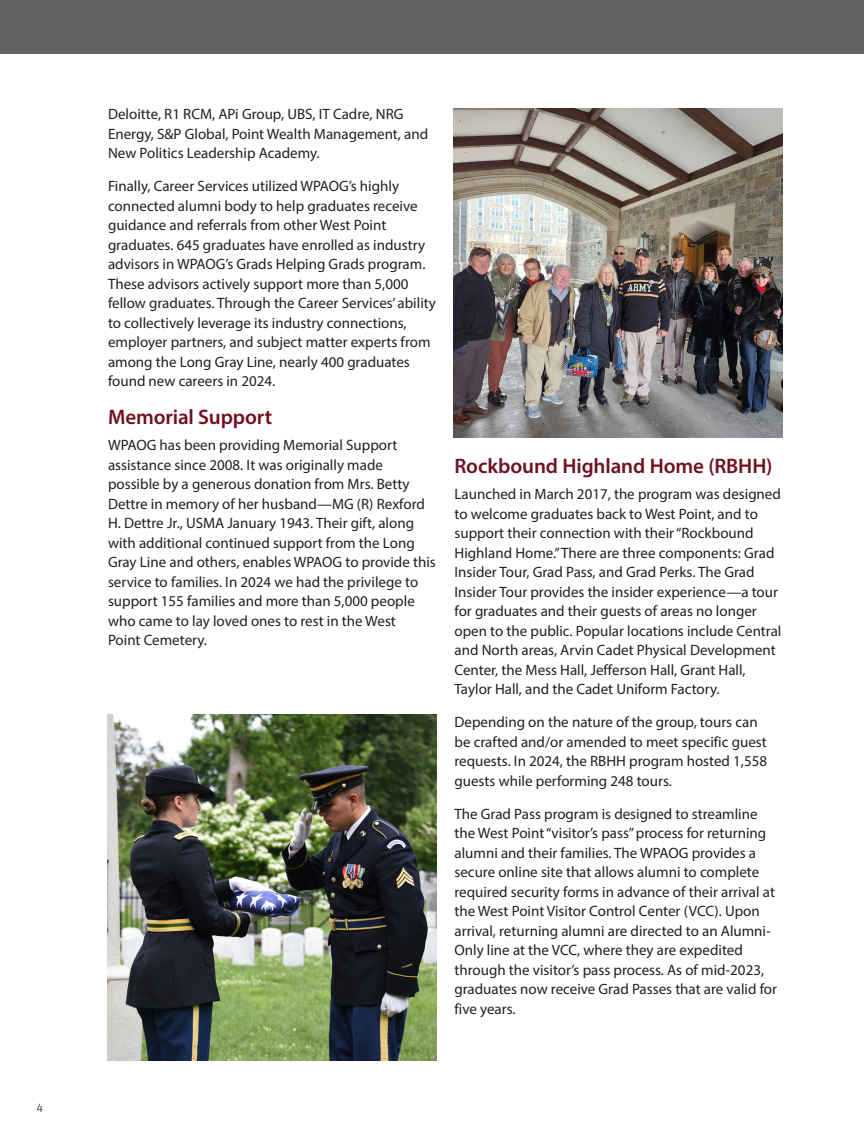
<style>
.page{position:relative;width:864px;height:1134px;background:#fff}
.page>*{position:absolute;margin:0;border:0;box-sizing:border-box;transform-origin:0 0}
.Body_copy_para_style{font:600 21px "Myriad Pro";letter-spacing:-.005em;color:#6f1122}
.Body_copy_para_style-2{font:15px/19.5px "Myriad Pro";color:#231f20}
.t1{font:300 12px "Unit Pro";color:#231f20}
</style>
<div class="page">
<div style="left:0;top:0;width:864px;height:54px;background:#636366"></div>
<img style="left:108px;top:715px;width:329px;height:345px">
<img style="left:454px;top:108px;width:329px;height:329px">
<p class="t1" style="left:36px;top:1100px;width:8px">4</p>
<p class="Body_copy_para_style-2" style="left:108px;top:104px;width:322px">Deloitte, R1 RCM, APi Group, UBS, IT Cadre, NRG<br>Energy, S&amp;P Global, Point Wealth Management, and<br>New Politics Leadership Academy.</p>
<p class="Body_copy_para_style-2" style="left:108px;top:176px;width:330px">Finally, Career Services utilized WPAOG’s highly connected alumni body to help graduates receive guidance and referrals from other West Point graduates. 645 graduates have enrolled as industry advisors in WPAOG’s Grads Helping Grads program.<br>These advisors actively support more than 5,000 fellow graduates. Through the Career Services’ ability to collectively leverage its industry connections, employer partners, and subject matter experts from among the Long Gray Line, nearly 400 graduates found new careers in 2024.</p>
<p class="Body_copy_para_style" style="left:108px;top:403px;width:166px">Memorial Support</p>
<p class="Body_copy_para_style-2" style="left:108px;top:435px;width:329px">WPAOG has been providing Memorial Support assistance since 2008. It was originally made possible by a generous donation from Mrs. Betty Dettre in memory of her husband—MG (R) Rexford H. Dettre Jr., USMA January 1943. Their gift, along with additional continued support from the Long Gray Line and others, enables WPAOG to provide this service to families. In 2024 we had the privilege to support 155 families and more than 5,000 people who came to lay loved ones to rest in the West<br>Point Cemetery.</p>
<p class="Body_copy_para_style" style="left:454px;top:453px;width:319px">Rockbound Highland Home (RBHH)</p>
<p class="Body_copy_para_style-2" style="left:454px;top:484px;width:329px">Launched in March 2017, the program was designed to welcome graduates back to West Point, and to support their connection with their “Rockbound Highland Home.” There are three components: Grad Insider Tour, Grad Pass, and Grad Perks. The Grad Insider Tour provides the insider experience—a tour for graduates and their guests of areas no longer open to the public. Popular locations include Central and North areas, Arvin Cadet Physical Development Center, the Mess Hall, Jefferson Hall, Grant Hall, Taylor Hall, and the Cadet Uniform Factory.</p>
<p class="Body_copy_para_style-2" style="left:454px;top:712px;width:314px">Depending on the nature of the group, tours can be crafted and/or amended to meet specific guest requests. In 2024, the RBHH program hosted 1,558 guests while performing 248 tours.</p>
<p class="Body_copy_para_style-2" style="left:454px;top:804px;width:324px">The Grad Pass program is designed to streamline the West Point “visitor’s pass” process for returning alumni and their families. The WPAOG provides a secure online site that allows alumni to complete required security forms in advance of their arrival at the West Point Visitor Control Center (VCC). Upon arrival, returning alumni are directed to an Alumni-Only line at the VCC, where they are expedited through the visitor’s pass process. As of mid-2023, graduates now receive Grad Passes that are valid for five years.</p>
</div>
